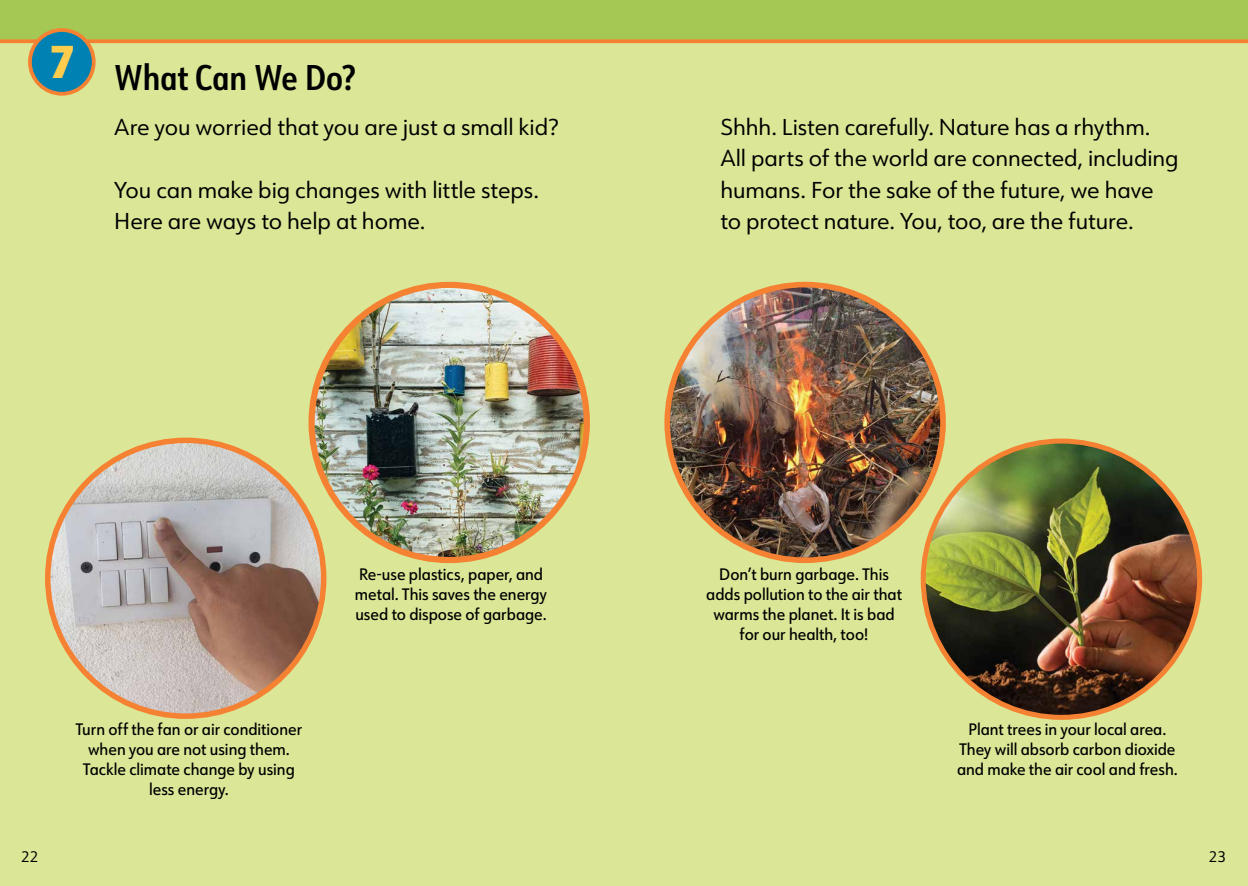
<style>
.page{position:relative;width:1248px;height:886px;background:#fff}
.page>*{position:absolute;margin:0;border:0;box-sizing:border-box;transform-origin:0 0}
.t1{font:600 35px "URW Form Cond";letter-spacing:-.015em;color:#000}
.t2{font:22.5px/31.2px "URW Form";letter-spacing:-.005em;color:#000}
.t3{font:500 16.25px/20px "URW Form";color:#000;text-align:center;scale:.93 1}
.t4{font:15px "URW Form";color:#000}
</style>
<div class="page">
<div style="left:0;top:39px;width:1247px;height:847px;background:#dbe797"></div>
<div style="left:0;top:0;width:1247px;height:39px;background:#a5c854"></div>
<svg style="left:0;top:39px;width:1247px;height:4px;fill:#f58232"></svg>
<div style="left:30px;top:30px;width:64px;height:64px;background:#0081b3;border-radius:50%"></div>
<div style="left:28px;top:28px;width:68px;height:68px;border:4px solid #f58232;border-radius:50%"></div>
<img style="left:923px;top:441px;width:276px;height:276px;border-radius:138px">
<img style="left:667px;top:285px;width:275px;height:275px;border-radius:138px">
<div style="left:664px;top:282px;width:281px;height:281px;border:6px solid #f58232;border-radius:50%"></div>
<img style="left:312px;top:285px;width:274px;height:275px;border-radius:135px">
<div style="left:308px;top:282px;width:282px;height:281px;border:6px solid #f58232;border-radius:50%"></div>
<img style="left:48px;top:440px;width:276px;height:276px;border-radius:138px">
<h1 class="t1" style="left:50px;top:53px;width:307px"><sup>7</sup> What Can We Do?</h1>
<h2 class="t2" style="left:114px;top:111px;width:446px">Are you worried that you are just a small kid?</h2>
<h2 class="t2" style="left:114px;top:173px;width:426px">You can make big changes with little steps.<br>Here are ways to help at home.</h2>
<p class="t3" style="left:76px;top:718px;width:245px">Turn off the fan or air conditioner when you are not using them.<br>Tackle climate change by using less energy.</p>
<p class="t3" style="left:355px;top:564px;width:208px;text-align:left">Re-use plastics, paper, and metal. This saves the energy used to dispose of garbage.</p>
<h2 class="t2" style="left:720px;top:111px;width:460px">Shhh. Listen carefully. Nature has a rhythm.<br>All parts of the world are connected, including humans. For the sake of the future, we have to protect nature. You, too, are the future.</h2>
<p class="t3" style="left:706px;top:563px;width:212px">Don’t burn garbage. This adds pollution to the air that warms the planet. It is bad for our health, too!</p>
<p class="t3" style="left:957px;top:718px;width:239px">Plant trees in your local area.<br>They will absorb carbon dioxide and make the air cool and fresh.</p>
<p class="t4" style="left:22px;top:846px;width:19px">22</p>
<p class="t4" style="left:1208px;top:846px;width:19px">23</p>
</div>
